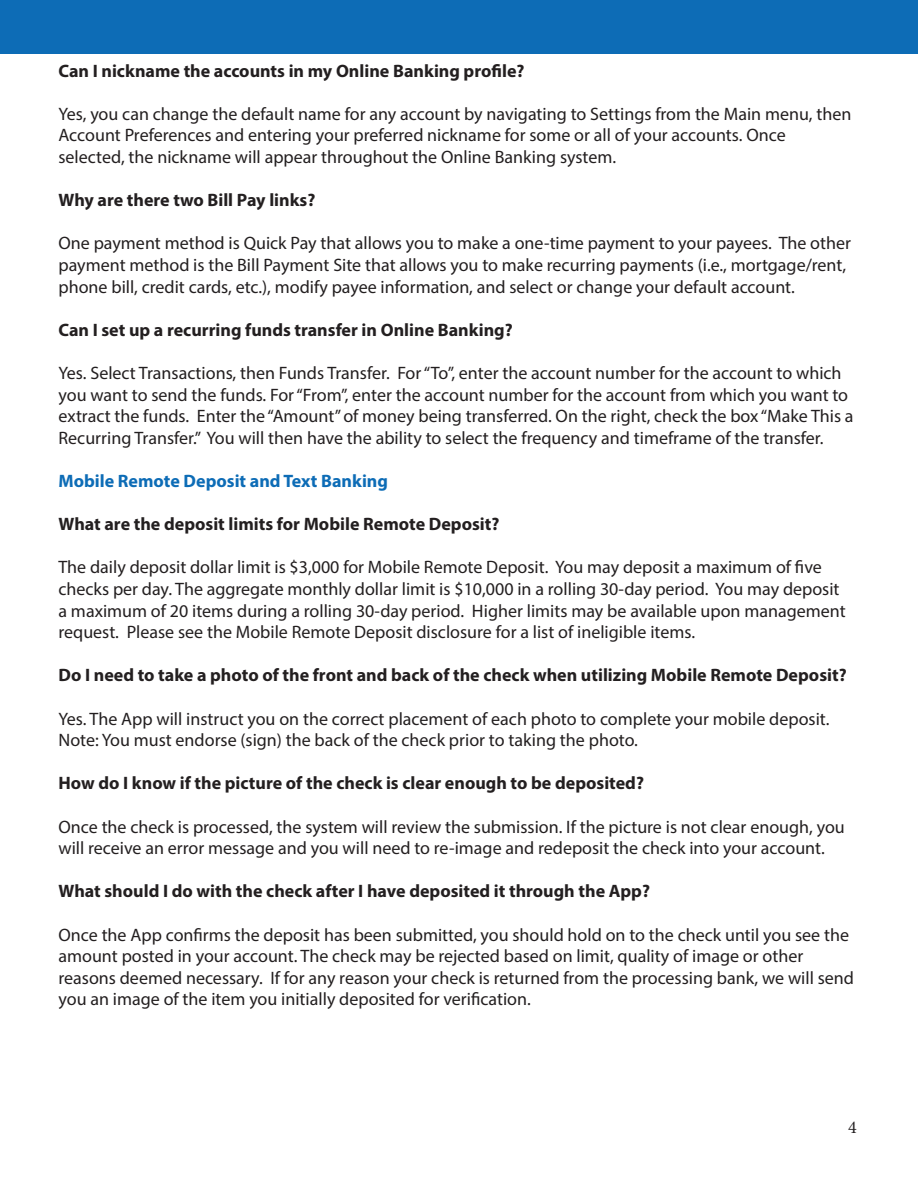
<style>
.page{position:relative;width:918px;height:1188px;background:#fff}
.page>*{position:absolute;margin:0;border:0;box-sizing:border-box;transform-origin:0 0}
.t1{font:18px/21.6px "Myriad Pro";color:#231f20}
.t2{font:700 18px "Myriad Pro";color:#231f20}
.t3{font:700 18px "Myriad Pro";color:#0d6cb6}
.t4{font:18px "Minion Pro";color:#231f20}
</style>
<div class="page">
<div style="left:0;top:0;width:918px;height:54px;background:#0d6cb6"></div>
<p class="t2" style="left:58px;top:59px;width:468px">Can I nickname the accounts in my Online Banking profile?</p>
<p class="t1" style="left:58px;top:103px;width:794px">Yes, you can change the default name for any account by navigating to Settings from the Main menu, then<br>Account Preferences and entering your preferred nickname for some or all of your accounts. Once selected, the nickname will appear throughout the Online Banking system.</p>
<p class="t2" style="left:58px;top:188px;width:258px">Why are there two Bill Pay links?</p>
<p class="t1" style="left:58px;top:232px;width:794px">One payment method is Quick Pay that allows you to make a one-time payment to your payees. The other payment method is the Bill Payment Site that allows you to make recurring payments (i.e., mortgage/rent, phone bill, credit cards, etc.), modify payee information, and select or change your default account.</p>
<p class="t2" style="left:58px;top:318px;width:456px">Can I set up a recurring funds transfer in Online Banking?</p>
<p class="t1" style="left:58px;top:362px;width:797px">Yes. Select Transactions, then Funds Transfer. For “To”, enter the account number for the account to which you want to send the funds. For “From”, enter the account number for the account from which you want to extract the funds. Enter the “Amount” of money being transferred. On the right, check the box “Make This a Recurring Transfer.” You will then have the ability to select the frequency and timeframe of the transfer.</p>
<p class="t3" style="left:58px;top:469px;width:331px">Mobile Remote Deposit and Text Banking</p>
<p class="t2" style="left:58px;top:512px;width:442px">What are the deposit limits for Mobile Remote Deposit?</p>
<p class="t1" style="left:58px;top:556px;width:789px">The daily deposit dollar limit is $3,000 for Mobile Remote Deposit. You may deposit a maximum of five checks per day. The aggregate monthly dollar limit is $10,000 in a rolling 30-day period. You may deposit a maximum of 20 items during a rolling 30-day period. Higher limits may be available upon management request. Please see the Mobile Remote Deposit disclosure for a list of ineligible items.</p>
<p class="t2" style="left:58px;top:663px;width:790px">Do I need to take a photo of the front and back of the check when utilizing Mobile Remote Deposit?</p>
<p class="t1" style="left:58px;top:707px;width:773px">Yes. The App will instruct you on the correct placement of each photo to complete your mobile deposit.<br>Note: You must endorse (sign) the back of the check prior to taking the photo.</p>
<p class="t2" style="left:58px;top:771px;width:587px">How do I know if the picture of the check is clear enough to be deposited?</p>
<p class="t1" style="left:58px;top:815px;width:788px">Once the check is processed, the system will review the submission. If the picture is not clear enough, you will receive an error message and you will need to re-image and redeposit the check into your account.</p>
<p class="t2" style="left:58px;top:879px;width:593px">What should I do with the check after I have deposited it through the App?</p>
<p class="t1" style="left:58px;top:923px;width:797px">Once the App confirms the deposit has been submitted, you should hold on to the check until you see the amount posted in your account. The check may be rejected based on limit, quality of image or other reasons deemed necessary. If for any reason your check is returned from the processing bank, we will send you an image of the item you initially deposited for verification.</p>
<p class="t4" style="left:848px;top:1115px;width:10px">4</p>
</div>
